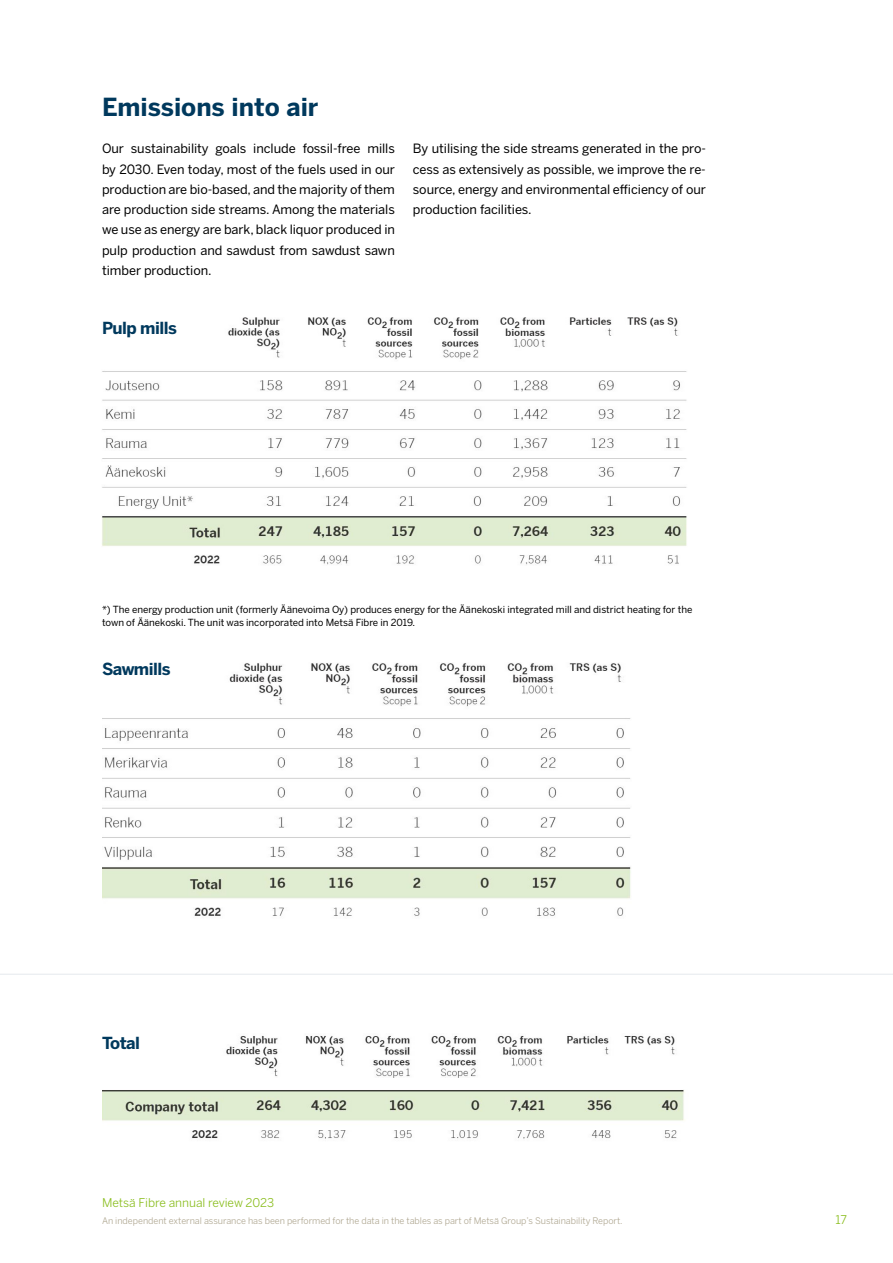
<style>
.page{position:relative;width:893px;height:1263px;background:#fff}
.page>*{position:absolute;margin:0;border:0;box-sizing:border-box;transform-origin:0 0}
.t1{font:700 24.75px "Benton Sans";color:#00395d}
.t2{font:700 16.5px "Benton Sans";letter-spacing:-.03em;color:#00395d}
.t3{font:12.75px/20.2px "Benton Sans";letter-spacing:-.005em;color:#000;text-align:justify}
.t4{font:12px "Benton Sans";letter-spacing:-.005em;color:#8bbe20}
.t5{font:9.75px/13.5px "Benton Sans";letter-spacing:-.005em;color:#000}
.t6{font:9px "Benton Sans";letter-spacing:-.005em;color:#b0a892}
</style>
<div class="page">
<img style="left:102px;top:1035px;width:583px;height:104px">
<img style="left:102px;top:317px;width:585px;height:248px">
<div style="left:102px;top:322px;width:114px;height:25px;background:#fff"></div>
<img style="left:102px;top:663px;width:529px;height:253px">
<div style="left:102px;top:662px;width:78px;height:30px;background:#fff"></div>
<div style="left:102px;top:1036px;width:87px;height:25px;background:#fff"></div>
<hr style="left:0;top:974px;width:893px;height:1px;background:#e5e9ed">
<h1 class="t1" style="left:102px;top:92px;width:218px">Emissions into air</h1>
<p class="t3" style="left:102px;top:138px;width:294px">Our sustainability goals include fossil-free mills by 2030. Even today, most of the fuels used in our production are bio-based, and the majority of them are production side streams. Among the materials we use as energy are bark, black liquor produced in pulp production and sawdust from sawdust sawn timber production.</p>
<p class="t3" style="left:413px;top:138px;width:294px">By utilising the side streams generated in the pro&shy;cess as extensively as possible, we improve the re&shy;source, energy and environmental efficiency of our production facilities.</p>
<p class="t2" style="left:102px;top:318px;width:76px">Pulp mills</p>
<p class="t5" style="left:102px;top:602px;width:592px">*) The energy production unit (formerly Äänevoima Oy) produces energy for the Äänekoski integrated mill and district heating for the town of Äänekoski. The unit was incorporated into Metsä Fibre in 2019.</p>
<p class="t2" style="left:102px;top:659px;width:70px">Sawmills</p>
<p class="t2" style="left:102px;top:1033px;width:40px">Total</p>
<p class="t4" style="left:102px;top:1195px;width:174px">Metsä Fibre annual review 2023</p>
<p class="t6" style="left:102px;top:1216px;width:522px">An independent external assurance has been performed for the data in the tables as part of Metsä Group’s Sustainability Report.</p>
<p class="t4" style="left:836px;top:1213px;width:13px">17</p>
</div>
